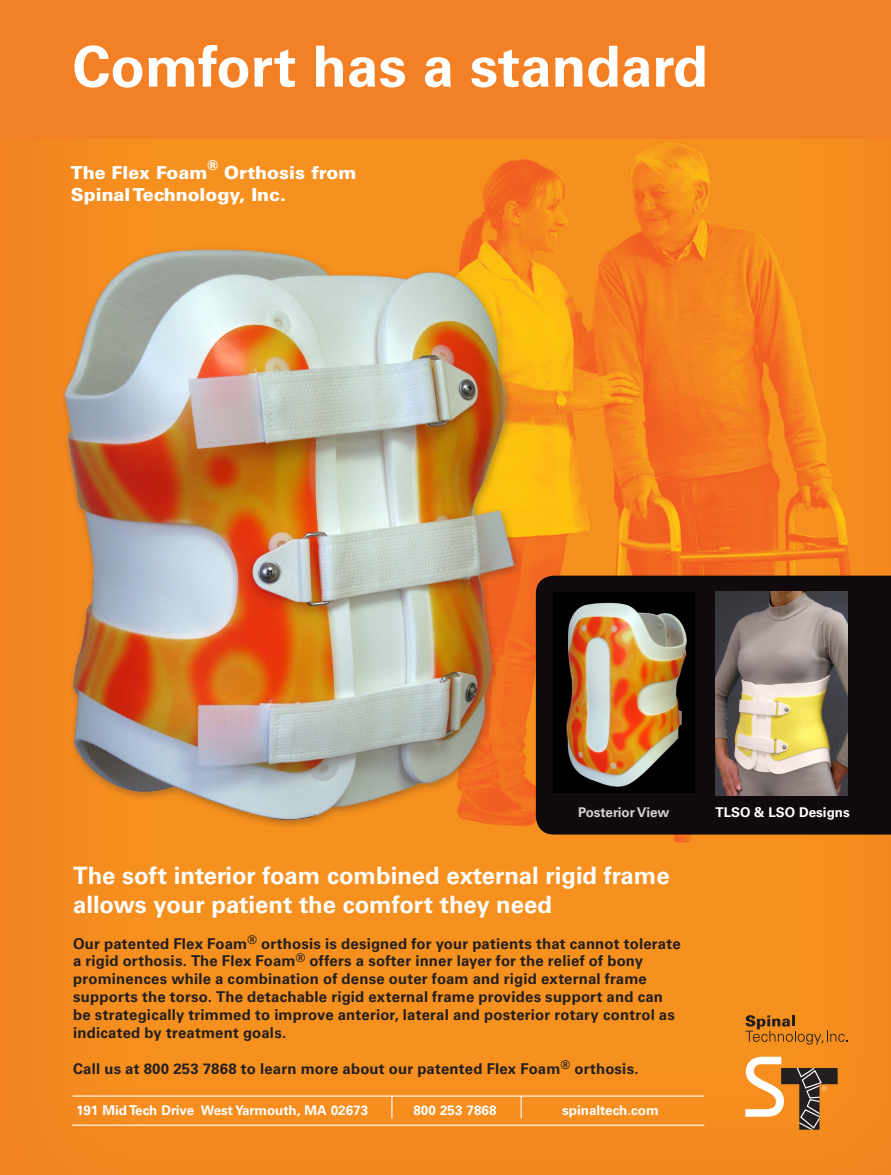
<style>
.page{position:relative;width:891px;height:1175px;background:#fff}
.page>*{position:absolute;margin:0;border:0;box-sizing:border-box;transform-origin:0 0}
.t1{font:700 56.7px "Univers";color:#fff}
.t2{font:700 23.85px/28.7px "Univers";color:#fff}
.t3{font:900 17.85px/21.5px "Univers";color:#fff}
.t4{font:700 14.85px/17.9px "Univers";letter-spacing:.01em;color:#231f20}
.t5{font:700 13.5px "Univers";color:#fff}
.t6{font:700 13.5px "Univers";color:#d1d2d4}
.t7{font:900 13.5px "Univers";color:#fff}
</style>
<div class="page">
<img style="left:0;top:139px;width:891px;height:1035px">
<div style="left:0;top:0;width:891px;height:139px;background:#f48026"></div>
<svg style="left:745px;top:1015px;width:103px;height:29px;background:#d07b1e"></svg>
<svg style="left:745px;top:1056px;width:93px;height:73px;background:#c68847"></svg>
<img style="left:7px;top:244px;width:518px;height:587px">
<div style="left:536px;top:575px;width:355px;height:259px;background:#110a0c"></div>
<img style="left:715px;top:591px;width:132px;height:204px">
<img style="left:553px;top:593px;width:142px;height:199px">
<hr style="left:73px;top:1095px;width:631px;height:1px;background:#fff">
<hr style="left:72px;top:1124px;width:632px;height:1px;background:#fff">
<svg style="left:391px;top:1096px;width:1px;height:22px"></svg>
<svg style="left:521px;top:1096px;width:1px;height:22px"></svg>
<h1 class="t1" style="left:73px;top:33px;width:637px">Comfort has a standard</h1>
<p class="t7" style="left:207px;top:157px;width:12px">®</p>
<p class="t3" style="left:71px;top:162px;width:287px;text-indent:153px">Orthosis from<br>Spinal Technology, Inc.</p>
<p class="t3" style="left:71px;top:162px;width:138px">The Flex Foam</p>
<p class="t6" style="left:578px;top:804px;width:93px">Posterior View</p>
<p class="t5" style="left:715px;top:804px;width:136px">TLSO &amp; LSO Designs</p>
<h2 class="t2" style="left:73px;top:861px;width:598px">The soft interior foam combined external rigid frame allows your patient the comfort they need</h2>
<p class="t4" style="left:73px;top:934px;width:609px">Our patented Flex Foam<sup>®</sup> orthosis is designed for your patients that cannot tolerate a rigid orthosis. The Flex Foam<sup>®</sup> offers a softer inner layer for the relief of bony prominences while a combination of dense outer foam and rigid external frame supports the torso. The detachable rigid external frame provides support and can be strategically trimmed to improve anterior, lateral and posterior rotary control as indicated by treatment goals.</p>
<p class="t4" style="left:73px;top:1059px;width:567px">Call us at 800 253 7868 to learn more about our patented Flex Foam<sup>®</sup> orthosis.</p>
<p class="t5" style="left:76px;top:1102px;width:294px">191 Mid Tech Drive West Yarmouth, MA 02673</p>
<p class="t5" style="left:413px;top:1102px;width:85px">800 253 7868</p>
<p class="t5" style="left:562px;top:1102px;width:98px">spinaltech.com</p>
</div>
